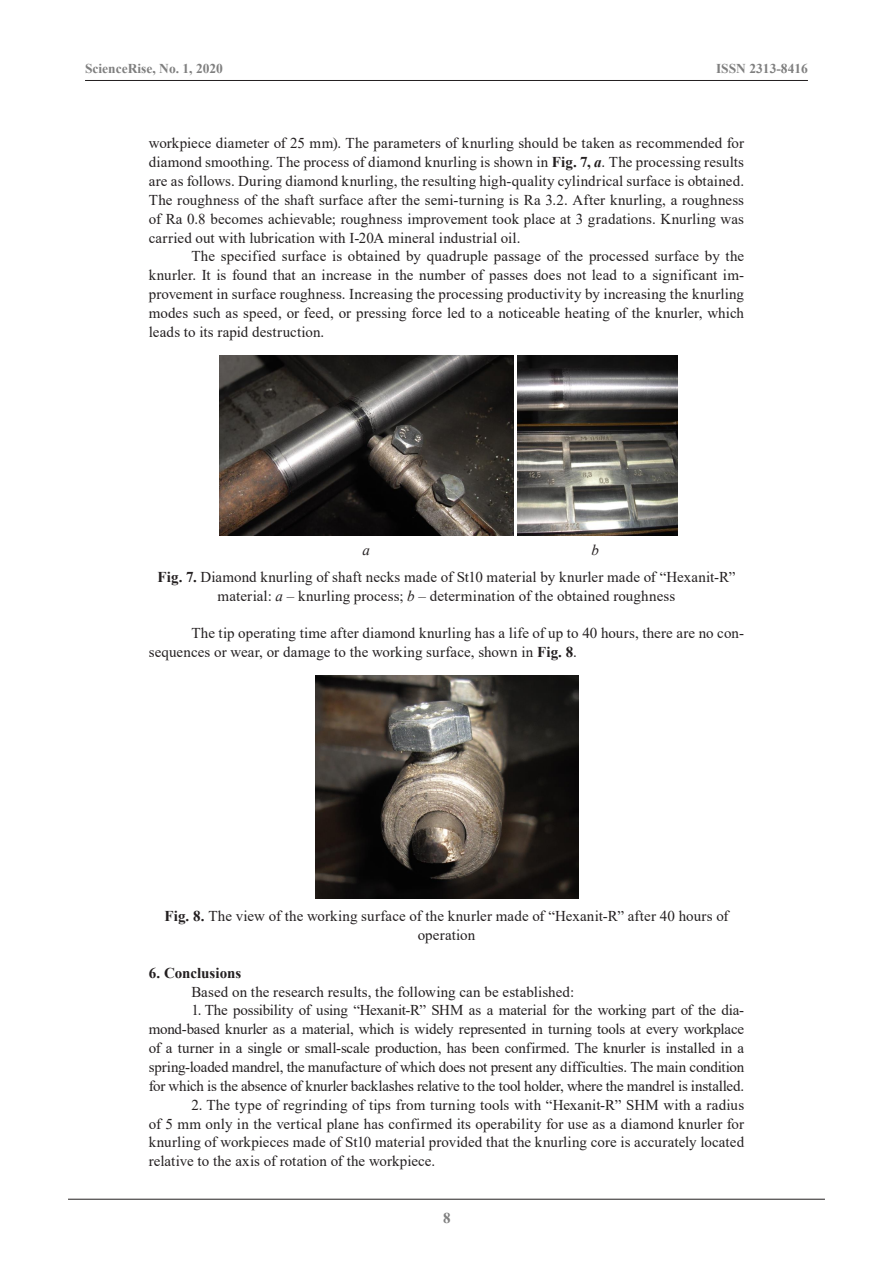
<style>
.page{position:relative;width:893px;height:1263px;background:#fff}
.page>*{position:absolute;margin:0;border:0;box-sizing:border-box;transform-origin:0 0}
.Текст{font:15px/18.9px "Times New Roman";letter-spacing:.005em;color:#231f20;text-align:justify}
.Подпись_рисунка{font:15px/18.9px "Times New Roman";letter-spacing:.005em;color:#231f20;text-align:center}
.Рубрика_статьи{font:700 15px "Times New Roman";color:#231f20}
.Подпись_рисунка-2{font:italic 15px "Times New Roman";color:#231f20}
.t1{font:700 15px "Times New Roman";color:#7f7f7f}
.t2{font:700 13.5px "Times New Roman";color:#7f7f7f}
.s1{font-weight:700}
.s2{font-weight:700;font-style:italic}
.s3{font-style:italic}
</style>
<div class="page">
<hr style="left:68px;top:1199px;width:757px;height:1px;background:#231f20">
<hr style="left:85px;top:80px;width:723px;height:1px;background:#231f20">
<img style="left:219px;top:356px;width:295px;height:179px">
<img style="left:518px;top:356px;width:159px;height:179px">
<img style="left:315px;top:675px;width:263px;height:223px">
<p class="t2" style="left:85px;top:59px;width:139px">ScienceRise, No. 1, 2020</p>
<p class="t2" style="left:716px;top:59px;width:93px">ISSN 2313-8416</p>
<p class="Текст" style="left:149px;top:133px;width:597px">workpiece diameter of 25 mm). The parameters of knurling should be taken as recommended for diamond smoothing. The process of diamond knurling is shown in <span class="s1">Fig. 7,</span> <span class="s2">a</span>. The processing results are as follows. During diamond knurling, the resulting high-quality cylindrical surface is obtained.<br>The roughness of the shaft surface after the semi-turning is Ra 3.2. After knurling, a roughness of Ra 0.8 becomes achievable; roughness improvement took place at 3 gradations. Knurling was carried out with lubrication with I-20A mineral industrial oil.</p>
<p class="Текст" style="left:149px;top:246px;width:597px;text-indent:43px">The specified surface is obtained by quadruple passage of the processed surface by the knurler. It is found that an increase in the number of passes does not lead to a significant im&shy;provement in surface roughness. Increasing the processing productivity by increasing the knurling modes such as speed, or feed, or pressing force led to a noticeable heating of the knurler, which leads to its rapid destruction.</p>
<p class="Подпись_рисунка-2" style="left:363px;top:540px;width:9px">a</p>
<p class="Подпись_рисунка-2" style="left:591px;top:540px;width:9px">b</p>
<p class="Подпись_рисунка" style="left:158px;top:567px;width:579px"><span class="s1">Fig. 7.</span> Diamond knurling of shaft necks made of St10 material by knurler made of “Hexanit-R” material: <span class="s3">а</span> – knurling process; <span class="s3">b</span> – determination of the obtained roughness</p>
<p class="Текст" style="left:149px;top:623px;width:597px;text-indent:43px">The tip operating time after diamond knurling has a life of up to 40 hours, there are no con&shy;sequences or wear, or damage to the working surface, shown in <span class="s1">Fig. 8</span>.</p>
<p class="Подпись_рисунка" style="left:164px;top:906px;width:566px"><span class="s1">Fig. 8.</span> The view of the working surface of the knurler made of “Hexanit-R” after 40 hours of operation</p>
<p class="Рубрика_статьи" style="left:149px;top:962px;width:94px">6. Conclusions</p>
<p class="Текст" style="left:191px;top:982px;width:384px">Based on the research results, the following can be established:</p>
<p class="Текст" style="left:149px;top:1000px;width:597px;text-indent:43px">1. The possibility of using “Hexanit-R” SHM as a material for the working part of the dia&shy;mond-based knurler as a material, which is widely represented in turning tools at every workplace of a turner in a single or small-scale production, has been confirmed. The knurler is installed in a spring-loaded mandrel, the manufacture of which does not present any difficulties. The main condition for which is the absence of knurler backlashes relative to the tool holder, where the mandrel is installed.</p>
<p class="Текст" style="left:149px;top:1095px;width:597px;text-indent:43px">2. The type of regrinding of tips from turning tools with “Hexanit-R” SHM with a radius of 5 mm only in the vertical plane has confirmed its operability for use as a diamond knurler for knurling of workpieces made of St10 material provided that the knurling core is accurately located relative to the axis of rotation of the workpiece.</p>
<p class="t1" style="left:443px;top:1207px;width:9px">8</p>
</div>
